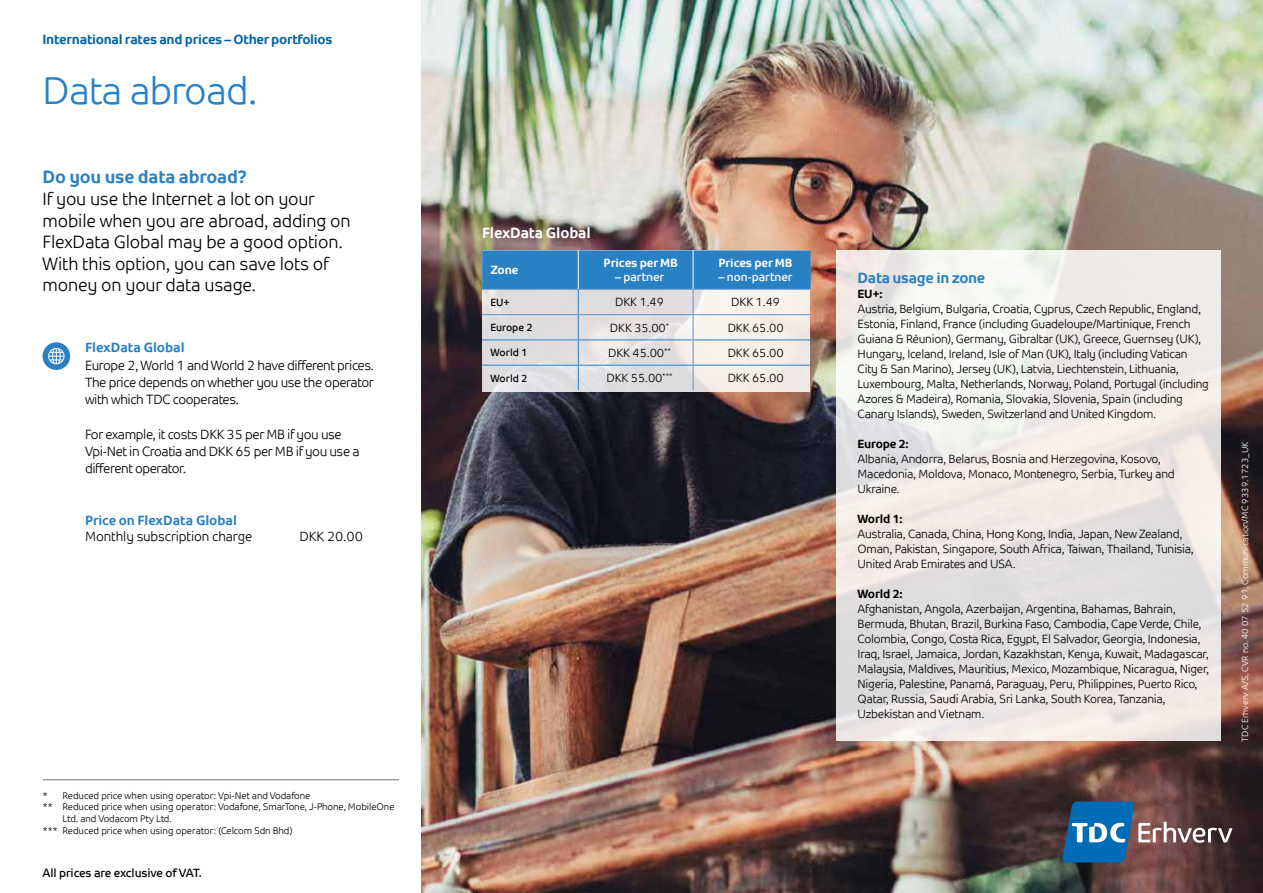
<style>
.page{position:relative;width:1263px;height:893px;background:#fff}
.page>*{position:absolute;margin:0;border:0;box-sizing:border-box;transform-origin:0 0}
.t1{font:39px "TDC Light";letter-spacing:-.02em;color:#2981c4}
.t2{font:18px/21.6px "TDC Light";letter-spacing:-.01em;color:#000}
.t3{font:700 18px "TDC";letter-spacing:-.01em;color:#2981c4}
.t4{font:700 15px "TDC";letter-spacing:-.02em;color:#2981c4}
.t5{font:700 15px "TDC";letter-spacing:-.01em;color:#fff}
.t6{font:13.5px/17.2px "TDC Light";letter-spacing:-.03em;color:#000;text-align:justify}
.t7{font:700 13.5px "TDC";letter-spacing:-.02em;color:#0065aa}
.t8{font:700 13.5px "TDC";color:#2981c4}
.t9{font:13.5px "TDC Light";letter-spacing:-.01em;color:#000}
.t10{font:12px/15px "TDC Light";letter-spacing:-.02em;color:#000}
.t11{font:12px "TDC";letter-spacing:-.01em;color:#000}
.t12{font:700 12px "TDC";letter-spacing:-.01em;color:#fff}
.t13{font:700 12px "TDC";letter-spacing:-.02em;color:#000}
.t14{font:12px "TDC";letter-spacing:-.01em;color:#fff}
.t15{font:10.5px "TDC";color:#000}
.t16{font:9.75px "TDC Light";letter-spacing:-.01em;color:#000}
.t17{font:9px "TDC Light";color:#fff}
</style>
<div class="page">
<img style="left:421px;top:0;width:842px;height:893px">
<svg style="left:1062px;top:801px;width:170px;height:61px"></svg>
<hr style="left:810px;top:250px;width:1px;height:39px;background:#2981c4">
<svg style="left:482px;top:250px;width:328px;height:140px"></svg>
<hr style="left:693px;top:250px;width:1px;height:39px;background:#fff">
<div style="left:43px;top:342px;width:27px;height:28px;background:#2981c4;border-radius:50%"></div>
<svg style="left:48px;top:348px;width:17px;height:16px"></svg>
<hr style="left:43px;top:779px;width:356px;height:1px;background:#6c757b">
<svg style="left:836px;top:250px;width:385px;height:491px;fill:#eee8e6"></svg>
<p class="t7" style="left:43px;top:31px;width:292px">International rates and prices – Other portfolios</p>
<h1 class="t1" style="left:43px;top:69px;width:217px">Data abroad.</h1>
<h2 class="t3" style="left:43px;top:166px;width:206px">Do you use data abroad?</h2>
<h2 class="t2" style="left:43px;top:188px;width:310px">If you use the Internet a lot on your mobile when you are abroad, adding on FlexData Global may be a good option.<br>With this option, you can save lots of money on your data usage.</h2>
<p class="t8" style="left:85px;top:339px;width:101px">FlexData Global</p>
<p class="t6" style="left:85px;top:356px;width:290px">Europe 2, World 1 and World 2 have different prices.<br>The price depends on whether you use the operator with which TDC cooperates.</p>
<p class="t6" style="left:85px;top:425px;width:276px;text-align:left">For example, it costs DKK 35 per MB if you use<br>Vpi-Net in Croatia and DKK 65 per MB if you use a different operator.</p>
<p class="t8" style="left:85px;top:512px;width:154px">Price on FlexData Global</p>
<p class="t9" style="left:85px;top:529px;width:169px">Monthly subscription charge</p>
<p class="t6" style="left:299px;top:528px;width:65px">DKK 20.00</p>
<p class="t16" style="left:43px;top:790px;width:269px">* Reduced price when using operator: Vpi-Net and Vodafone</p>
<p class="t16" style="left:43px;top:801px;width:353px">** Reduced price when using operator: Vodafone, SmarTone, J-Phone, MobileOne</p>
<p class="t16" style="left:62px;top:813px;width:111px">Ltd. and Vodacom Pty Ltd.</p>
<p class="t16" style="left:43px;top:825px;width:251px">*** Reduced price when using operator: (Celcom Sdn Bhd)</p>
<p class="t11" style="left:43px;top:866px;width:161px">All prices are exclusive of VAT.</p>
<p class="t5" style="left:482px;top:223px;width:110px">FlexData Global</p>
<p class="t12" style="left:491px;top:263px;width:29px">Zone</p>
<p class="t12" style="left:604px;top:256px;width:76px">Prices per MB</p>
<p class="t14" style="left:615px;top:270px;width:51px">– partner</p>
<p class="t12" style="left:718px;top:256px;width:76px">Prices per MB</p>
<p class="t14" style="left:718px;top:270px;width:76px">– non-partner</p>
<p class="t15" style="left:490px;top:296px;width:21px">EU+</p>
<p class="t10" style="left:615px;top:295px;width:50px">DKK 1.49</p>
<p class="t10" style="left:731px;top:295px;width:50px">DKK 1.49</p>
<p class="t15" style="left:490px;top:321px;width:44px">Europe 2</p>
<p class="t10" style="left:610px;top:320px;width:61px">DKK 35.00<sup>*</sup></p>
<p class="t10" style="left:728px;top:320px;width:58px">DKK 65.00</p>
<p class="t15" style="left:490px;top:347px;width:39px">World 1</p>
<p class="t10" style="left:608px;top:345px;width:64px">DKK 45.00<sup>**</sup></p>
<p class="t10" style="left:728px;top:345px;width:58px">DKK 65.00</p>
<p class="t15" style="left:490px;top:372px;width:39px">World 2</p>
<p class="t10" style="left:606px;top:371px;width:68px">DKK 55.00<sup>***</sup></p>
<p class="t10" style="left:728px;top:371px;width:58px">DKK 65.00</p>
<p class="t4" style="left:858px;top:268px;width:129px">Data usage in zone</p>
<p class="t13" style="left:858px;top:286px;width:27px">EU+:</p>
<p class="t10" style="left:858px;top:301px;width:353px">Austria, Belgium, Bulgaria, Croatia, Cyprus, Czech Republic, England, Estonia, Finland, France (including Guadeloupe/Martinique, French Guiana &amp; Réunion), Germany, Gibraltar (UK), Greece, Guernsey (UK), Hungary, Iceland, Ireland, Isle of Man (UK), Italy (including Vatican City &amp; San Marino), Jersey (UK), Latvia, Liechtenstein, Lithuania, Luxembourg, Malta, Netherlands, Norway, Poland, Portugal (including Azores &amp; Madeira), Romania, Slovakia, Slovenia, Spain (including Canary Islands), Sweden, Switzerland and United Kingdom.</p>
<p class="t13" style="left:858px;top:436px;width:52px">Europe 2:</p>
<p class="t10" style="left:858px;top:451px;width:319px">Albania, Andorra, Belarus, Bosnia and Herzegovina, Kosovo,<br>Macedonia, Moldova, Monaco, Montenegro, Serbia, Turkey and<br>Ukraine.</p>
<p class="t13" style="left:858px;top:511px;width:46px">World 1:</p>
<p class="t10" style="left:858px;top:526px;width:338px">Australia, Canada, China, Hong Kong, India, Japan, New Zealand,<br>Oman, Pakistan, Singapore, South Africa, Taiwan, Thailand, Tunisia,<br>United Arab Emirates and USA.</p>
<p class="t13" style="left:858px;top:586px;width:46px">World 2:</p>
<p class="t10" style="left:858px;top:601px;width:353px">Afghanistan, Angola, Azerbaijan, Argentina, Bahamas, Bahrain, Bermuda, Bhutan, Brazil, Burkina Faso, Cambodia, Cape Verde, Chile, Colombia, Congo, Costa Rica, Egypt, El Salvador, Georgia, Indonesia, Iraq, Israel, Jamaica, Jordan, Kazakhstan, Kenya, Kuwait, Madagascar, Malaysia, Maldives, Mauritius, Mexico, Mozambique, Nicaragua, Niger, Nigeria, Palestine, Panamá, Paraguay, Peru, Philippines, Puerto Rico, Qatar, Russia, Saudi Arabia, Sri Lanka, South Korea, Tanzania, Uzbekistan and Vietnam.</p>
<p class="t17" style="left:1240px;top:742px;width:302px;rotate:-90deg">TDC Erhverv A/S, CVR no. 40 07 52 91, Communication/MC 9339.1723_UK</p>
</div>
